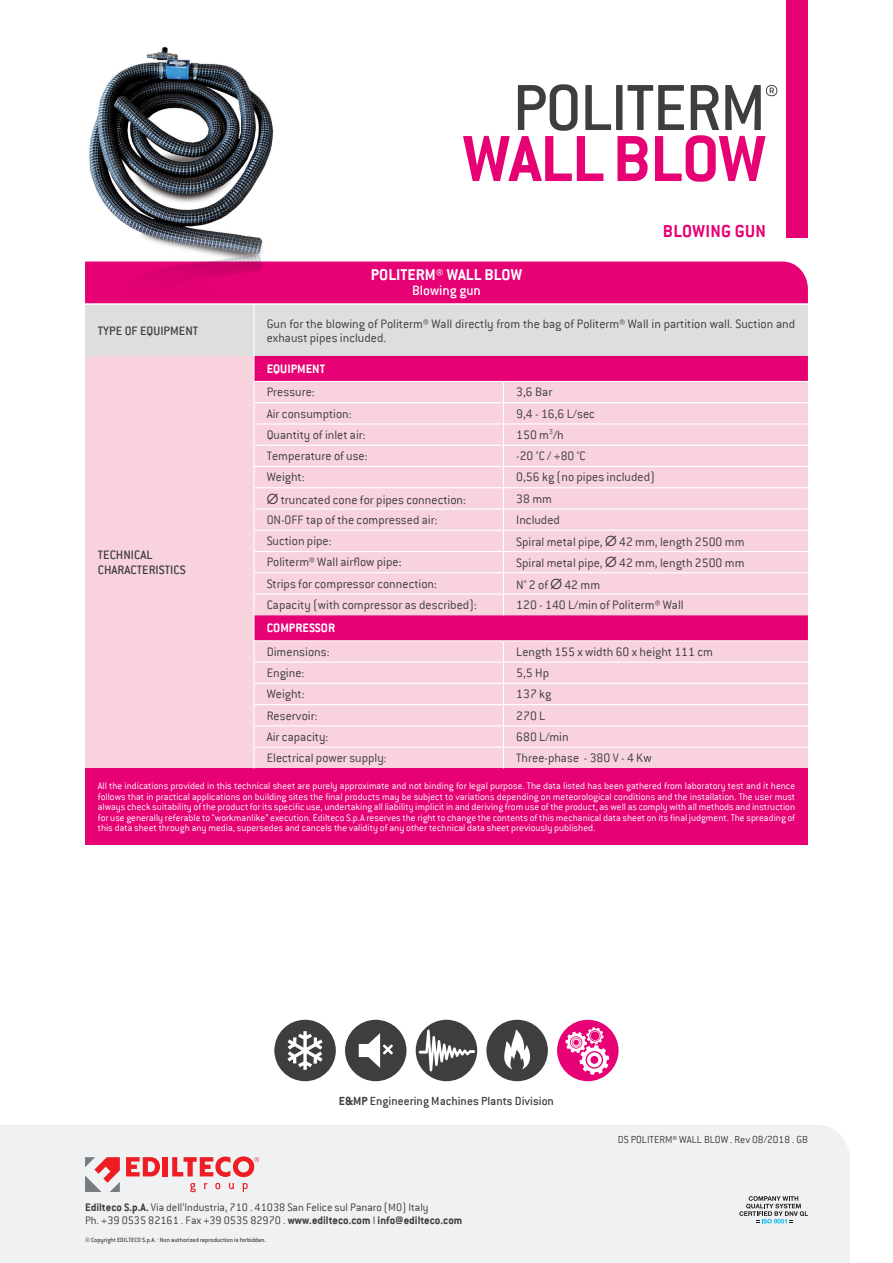
<style>
.page{position:relative;width:893px;height:1263px;background:#fff}
.page>*{position:absolute;margin:0;border:0;box-sizing:border-box;transform-origin:0 0}
.t1{font:500 71.4px "Conduit ITC";letter-spacing:-.025em;color:#3e3e3f}
.t2{font:700 71.4px "Conduit ITC";letter-spacing:-.01em;color:#e60275}
.t3{font:700 19.05px "Conduit ITC";letter-spacing:.015em;color:#e60275}
.t4{font:700 17.25px "Conduit ITC";color:#fff}
.t5{font:500 15px "Conduit ITC";color:#fff}
.t6{font:300 13.5px/14.2px "Conduit ITC";color:#3e3e3f}
.t7{font:500 13.5px/14.2px "Conduit ITC";color:#3e3e3f}
.t8{font:700 13.5px "Conduit ITC";color:#fff}
.t9{font:500 13.05px "Conduit ITC";color:#3e3e3f}
.t10{font:300 12px/12.8px "Conduit ITC";color:#3e3e3f}
.t11{font:300 11.25px "Conduit ITC";color:#3e3e3f}
.t12{font:300 10.5px/10.5px "Conduit ITC";color:#fff;text-align:justify}
.t13{font:500 6.75px "Conduit ITC";color:#3e3e3f}
.s1{font-family:"Futura";font-weight:400}
.s2{font-weight:700}
</style>
<div class="page">
<div style="left:787px;top:0;width:21px;height:237px;background:#e60275"></div>
<div style="left:274px;top:1020px;width:62px;height:61px;background:#3e3e3f;border-radius:50%"></div>
<svg style="left:287px;top:1031px;width:36px;height:39px"></svg>
<div style="left:486px;top:1020px;width:62px;height:61px;background:#3e3e3f;border-radius:50%"></div>
<svg style="left:504px;top:1029px;width:26px;height:40px"></svg>
<div style="left:345px;top:1020px;width:61px;height:61px;background:#3e3e3f;border-radius:50%"></div>
<svg style="left:359px;top:1033px;width:34px;height:35px"></svg>
<div style="left:557px;top:1020px;width:62px;height:61px;background:#e60275;border-radius:50%"></div>
<svg style="left:565px;top:1027px;width:44px;height:48px"></svg>
<div style="left:416px;top:1020px;width:61px;height:61px;background:#3e3e3f;border-radius:50%"></div>
<svg style="left:419px;top:1029px;width:56px;height:42px"></svg>
<div style="left:0;top:1125px;width:850px;height:138px;background:#f0f1f2"></div>
<svg style="left:85px;top:1157px;width:35px;height:35px"></svg>
<svg style="left:126px;top:1157px;width:34px;height:19px"></svg>
<div style="left:163px;top:1157px;width:5px;height:19px;background:#ee1d23"></div>
<svg style="left:190px;top:1183px;width:58px;height:9px"></svg>
<svg style="left:172px;top:1156px;width:87px;height:21px"></svg>
<svg style="left:739px;top:1196px;width:69px;height:27px"></svg>
<div style="left:85px;top:768px;width:723px;height:77px;background:#e60275"></div>
<svg style="left:85px;top:261px;width:723px;height:507px;background:#f2b8cf"></svg>
<img style="left:85px;top:47px;width:190px;height:258px">
<svg style="left:766px;top:85px;width:11px;height:11px"></svg>
<h1 class="t1" style="left:513px;top:68px;width:255px">POLITERM</h1>
<h1 class="t2" style="left:463px;top:117px;width:304px">WALLBLOW</h1>
<h3 class="t4" style="left:371px;top:265px;width:153px">POLITERM® WALL BLOW</h3>
<h3 class="t5" style="left:412px;top:282px;width:70px">Blowing gun</h3>
<h2 class="t3" style="left:663px;top:220px;width:105px">BLOWING GUN</h2>
<p class="t7" style="left:98px;top:323px;width:102px">TYPE OF EQUIPMENT</p>
<p class="t6" style="left:267px;top:316px;width:530px">Gun for the blowing of Politerm® Wall directly from the bag of Politerm® Wall in partition wall. Suction and exhaust pipes included.</p>
<p class="t8" style="left:267px;top:361px;width:60px">EQUIPMENT</p>
<p class="t6" style="left:267px;top:385px;width:50px">Pressure:</p>
<p class="t6" style="left:516px;top:385px;width:38px">3,6 Bar</p>
<p class="t6" style="left:267px;top:406px;width:86px">Air consumption:</p>
<p class="t6" style="left:516px;top:406px;width:80px">9,4 - 16,6 L/sec</p>
<p class="t6" style="left:267px;top:428px;width:101px">Quantity of inlet air:</p>
<p class="t6" style="left:516px;top:428px;width:49px">150 m<sup>3</sup>/h</p>
<p class="t6" style="left:267px;top:449px;width:102px">Temperature of use:</p>
<p class="t6" style="left:516px;top:449px;width:71px">-20 °C / +80 °C</p>
<p class="t6" style="left:267px;top:470px;width:39px">Weight:</p>
<p class="t6" style="left:516px;top:470px;width:140px">0,56 kg (no pipes included)</p>
<p class="t6" style="left:267px;top:492px;width:201px"><span class="s1">Ø</span> truncated cone for pipes connection:</p>
<p class="t6" style="left:516px;top:491px;width:37px">38 mm</p>
<p class="t6" style="left:267px;top:513px;width:172px">ON-OFF tap of the compressed air:</p>
<p class="t6" style="left:516px;top:513px;width:45px">Included</p>
<p class="t6" style="left:267px;top:534px;width:66px">Suction pipe:</p>
<p class="t6" style="left:516px;top:535px;width:230px">Spiral metal pipe, <span class="s1">Ø</span> 42 mm, length 2500 mm</p>
<p class="t6" style="left:267px;top:555px;width:136px">Politerm® Wall airflow pipe:</p>
<p class="t6" style="left:516px;top:556px;width:230px">Spiral metal pipe, <span class="s1">Ø</span> 42 mm, length 2500 mm</p>
<p class="t6" style="left:267px;top:576px;width:172px">Strips for compressor connection:</p>
<p class="t6" style="left:516px;top:577px;width:85px">N° 2 of <span class="s1">Ø</span> 42 mm</p>
<p class="t6" style="left:267px;top:598px;width:212px">Capacity (with compressor as described):</p>
<p class="t6" style="left:516px;top:598px;width:169px">120 - 140 L/min of Politerm® Wall</p>
<p class="t8" style="left:267px;top:620px;width:70px">COMPRESSOR</p>
<p class="t6" style="left:267px;top:644px;width:64px">Dimensions:</p>
<p class="t6" style="left:516px;top:644px;width:198px">Length 155 x width 60 x height 111 cm</p>
<p class="t6" style="left:267px;top:666px;width:39px">Engine:</p>
<p class="t6" style="left:516px;top:666px;width:34px">5,5 Hp</p>
<p class="t6" style="left:267px;top:687px;width:39px">Weight:</p>
<p class="t6" style="left:516px;top:687px;width:37px">137 kg</p>
<p class="t6" style="left:267px;top:708px;width:52px">Reservoir:</p>
<p class="t6" style="left:516px;top:708px;width:31px">270 L</p>
<p class="t6" style="left:267px;top:729px;width:63px">Air capacity:</p>
<p class="t6" style="left:516px;top:729px;width:54px">680 L/min</p>
<p class="t6" style="left:267px;top:751px;width:121px">Electrical power supply:</p>
<p class="t6" style="left:516px;top:751px;width:137px">Three-phase - 380 V - 4 Kw</p>
<p class="t12" style="left:98px;top:780px;width:699px">All the indications provided in this technical sheet are purely approximate and not binding for legal purpose. The data listed has been gathered from laboratory test and it hence follows that in practical applications on building sites the final products may be subject to variations depending on meteorological conditions and the installation. The user must always check suitability of the product for its specific use, undertaking all liability implicit in and deriving from use of the product, as well as comply with all methods and instruction for use generally referable to “workmanlike” execution. Edilteco S.p.A reserves the right to change the contents of this mechanical data sheet on its final judgment. The spreading of this data sheet through any media, supersedes and cancels the validity of any other technical data sheet previously published.</p>
<p class="t7" style="left:98px;top:548px;width:89px">TECHNICAL<br>CHARACTERISTICS</p>
<p class="t9" style="left:339px;top:1093px;width:217px"><span class="s2">E&amp;MP</span> Engineering Machines Plants Division</p>
<p class="t10" style="left:85px;top:1201px;width:379px"><span class="s2">Edilteco S.p.A.</span> Via dell’Industria, 710 . 41038 San Felice sul Panaro (MO) Italy<br>Ph. +39 0535 82161 . Fax +39 0535 82970 . <span class="s2">www.edilteco.com</span> I <span class="s2">info@edilteco.com</span></p>
<p class="t13" style="left:85px;top:1236px;width:182px">© Copyright EDILTECO S.p.A. · Non authorized reproduction is forbidden.</p>
<p class="t11" style="left:618px;top:1133px;width:191px">DS POLITERM® WALL BLOW . Rev 08/2018 . GB</p>
</div>
